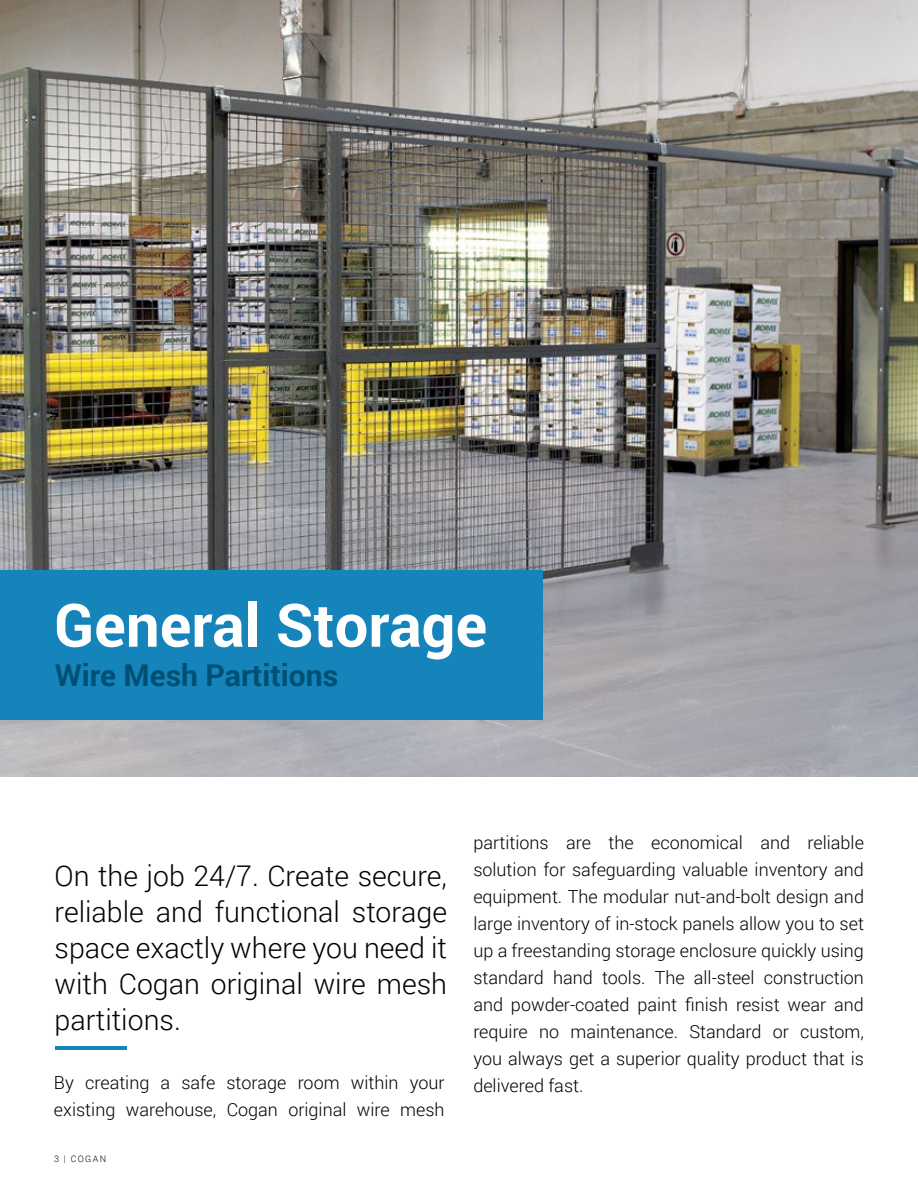
<style>
.page{position:relative;width:918px;height:1188px;background:#fff}
.page>*{position:absolute;margin:0;border:0;box-sizing:border-box;transform-origin:0 0}
.t1{font:700 60px "Roboto";color:#fff}
.t2{font:700 30px "Roboto";color:#014f73}
.t3{font:300 28.5px/36px "Roboto";color:#000;text-align:justify}
.t4{font:300 18px/27px "Roboto";color:#000;text-align:justify}
.t5{font:300 9px "Roboto";letter-spacing:.15em;color:#000}
</style>
<div class="page">
<img style="left:0;top:0;width:918px;height:777px">
<div style="left:0;top:570px;width:542px;height:150px;background:#1484bb"></div>
<hr style="left:56px;top:1047px;width:71px;height:3px;background:#1484bb">
<h1 class="t1" style="left:54px;top:583px;width:435px">General Storage</h1>
<h2 class="t2" style="left:55px;top:654px;width:285px">Wire Mesh Partitions</h2>
<h3 class="t3" style="left:55px;top:857px;width:394px">On the job 24/7. Create secure, reliable and functional storage space exactly where you need it with Cogan original wire mesh partitions.</h3>
<p class="t4" style="left:473px;top:828px;width:392px">partitions are the economical and reliable solution for safeguarding valuable inventory and equipment. The modular nut-and-bolt design and large inventory of in-stock panels allow you to set up a freestanding storage enclosure quickly using standard hand tools. The all-steel construction and powder-coated paint finish resist wear and require no maintenance. Standard or custom, you always get a superior quality product that is</p>
<p class="t4" style="left:54px;top:1069px;width:392px">By creating a safe storage room within your</p>
<p class="t4" style="left:473px;top:1071px;width:112px">delivered fast.</p>
<p class="t4" style="left:54px;top:1096px;width:392px">existing warehouse, Cogan original wire mesh</p>
<p class="t5" style="left:54px;top:1153px;width:54px">3 | COGAN</p>
</div>
